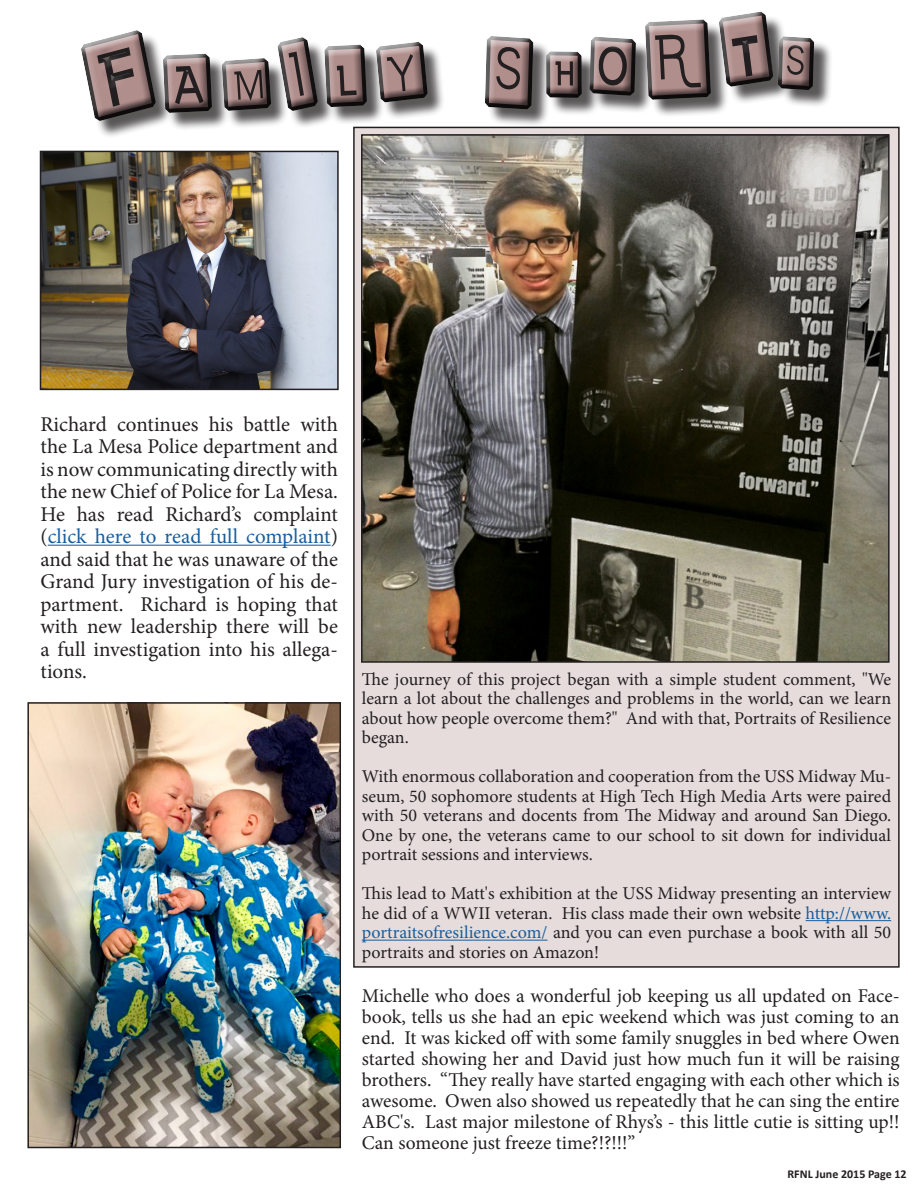
<style>
.page{position:relative;width:918px;height:1188px;background:#fff}
.page>*{position:absolute;margin:0;border:0;box-sizing:border-box;transform-origin:0 0}
.t1{font:92.25px "Earwig Factory";color:#b08e8c;scale:.84 1}
.t2{font:21px/22.5px "Minion Pro";color:#231f20;text-align:justify}
.t3{font:19.5px/21px "Minion Pro";color:#231f20;text-align:justify}
.t4{font:18px/19.5px "Minion Pro";color:#231f20;text-align:justify}
.t5{font:700 12px "Calibri";color:#231f20}
.s1{font-size:131.7px}
.s2{color:#175d9e}
</style>
<div class="page">
<div style="left:354px;top:127px;width:545px;height:840px;background:#e5dcdb"></div>
<img style="left:43px;top:154px;width:293px;height:233px">
<div style="left:40px;top:151px;width:299px;height:239px;border:2px solid #231f20"></div>
<hr style="left:48px;top:545px;width:283px;height:1px;background:#175d9e">
<img style="left:364px;top:137px;width:523px;height:523px">
<hr style="left:806px;top:920px;width:85px;height:1px;background:#175d9e">
<hr style="left:362px;top:940px;width:185px;height:1px;background:#175d9e">
<svg style="left:82px;top:11px;width:746px;height:130px"></svg>
<img style="left:30px;top:705px;width:308px;height:440px">
<div style="left:27px;top:702px;width:314px;height:446px;border:2px solid #231f20"></div>
<h1 class="t1" style="left:80px;top:36px;width:888px;rotate:-3deg"><span class="s1">F</span>amily <span class="s1">S</span>horts</h1>
<p class="t2" style="left:40px;top:413px;width:299px">Richard continues his battle with the La Mesa Police department and is now communicating directly with the new Chief of Police for La Mesa.<br>He has read Richard’s complaint (<span class="s2">click here to read full complaint</span>) and said that he was unaware of the Grand Jury investigation of his de&shy;partment. Richard is hoping that with new leadership there will be a full investigation into his allega&shy;tions.</p>
<p class="t4" style="left:362px;top:669px;width:531px">The journey of this project began with a simple student comment, "We learn a lot about the challenges and problems in the world, can we learn about how people overcome them?" And with that, Portraits of Resilience began.</p>
<p class="t4" style="left:362px;top:767px;width:531px">With enormous collaboration and cooperation from the USS Midway Mu&shy;seum, 50 sophomore students at High Tech High Media Arts were paired with 50 veterans and docents from The Midway and around San Diego.<br>One by one, the veterans came to our school to sit down for individual portrait sessions and interviews.</p>
<p class="t4" style="left:362px;top:884px;width:531px">This lead to Matt's exhibition at the USS Midway presenting an interview he did of a WWII veteran. His class made their own website <span class="s2">http://www. portraitsofresilience.com/</span> and you can even purchase a book with all 50 portraits and stories on Amazon!</p>
<p class="t3" style="left:362px;top:985px;width:539px">Michelle who does a wonderful job keeping us all updated on Face&shy;book, tells us she had an epic weekend which was just coming to an end. It was kicked off with some family snuggles in bed where Owen started showing her and David just how much fun it will be raising brothers. “They really have started engaging with each other which is awesome. Owen also showed us repeatedly that he can sing the entire ABC's. Last major milestone of Rhys’s - this little cutie is sitting up!!<br>Can someone just freeze time?!?!!!”</p>
<p class="t5" style="left:788px;top:1167px;width:121px">RFNL June 2015 Page 12</p>
</div>
